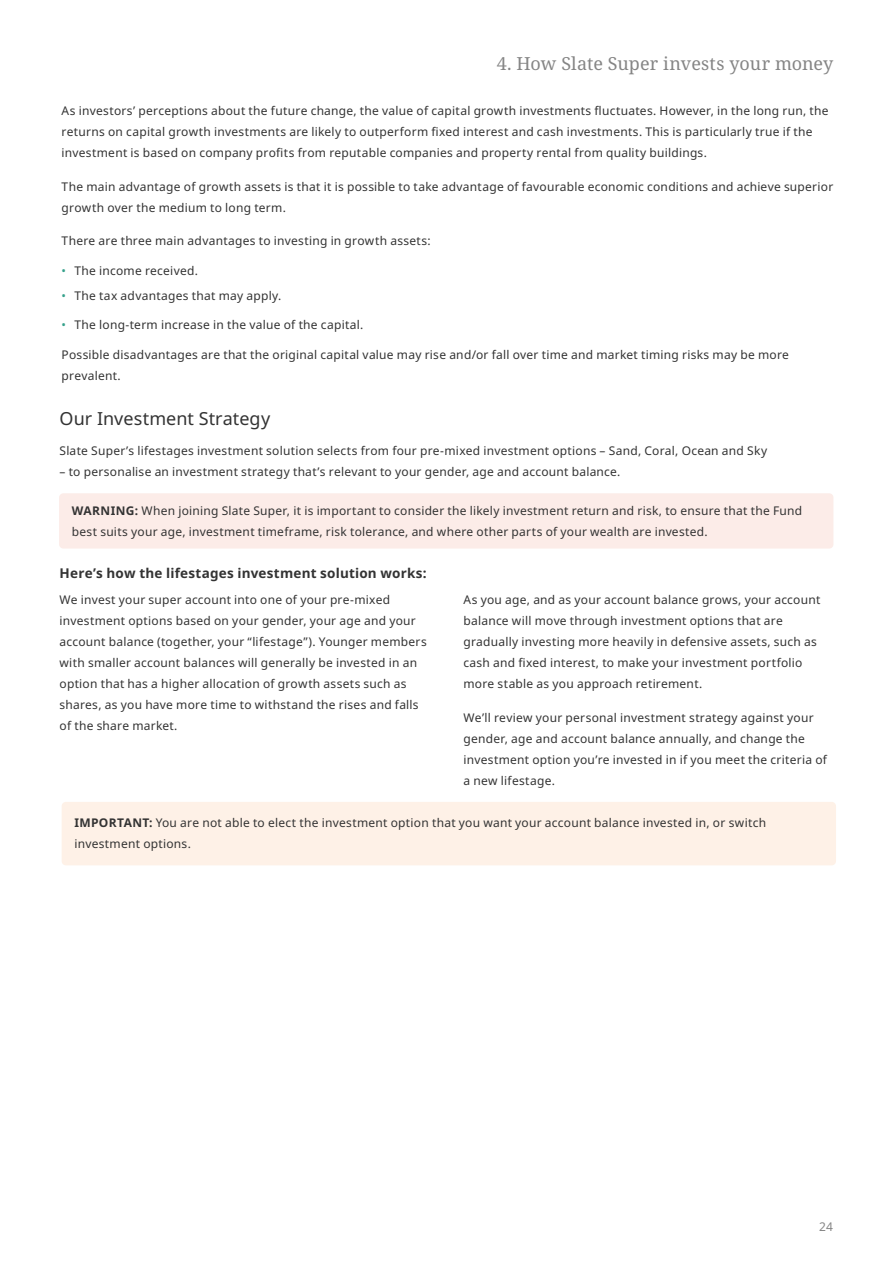
<style>
.page{position:relative;width:893px;height:1263px;background:#fff}
.page>*{position:absolute;margin:0;border:0;box-sizing:border-box;transform-origin:0 0}
.t1{font:18px "Noto Serif";color:#858585}
.t2{font:18px "Noto Sans";letter-spacing:.005em;color:#333}
.t3{font:700 13.5px "Noto Sans";letter-spacing:.015em;color:#333}
.t4{font:12px/21px "Noto Sans";letter-spacing:.02em;color:#333}
.t5{font:12px "Noto Sans";color:#858585}
.s1{color:#36a18b}
.s2{font-weight:700}
</style>
<div class="page">
<div style="left:59px;top:493px;width:774px;height:56px;background:#fcece8;border-radius:4px"></div>
<div style="left:62px;top:802px;width:774px;height:63px;background:#fef1e7;border-radius:4px"></div>
<h1 class="t1" style="left:497px;top:51px;width:338px">4. How Slate Super invests your money</h1>
<p class="t4" style="left:62px;top:100px;width:768px">As investors’ perceptions about the future change, the value of capital growth investments fluctuates. However, in the long run, the returns on capital growth investments are likely to outperform fixed interest and cash investments. This is particularly true if the investment is based on company profits from reputable companies and property rental from quality buildings.</p>
<p class="t4" style="left:62px;top:176px;width:773px">The main advantage of growth assets is that it is possible to take advantage of favourable economic conditions and achieve superior growth over the medium to long term.</p>
<p class="t4" style="left:62px;top:231px;width:370px">There are three main advantages to investing in growth assets:</p>
<p class="t4" style="left:62px;top:260px;width:138px"><span class="s1">•</span> The income received.</p>
<p class="t4" style="left:62px;top:285px;width:221px"><span class="s1">•</span> The tax advantages that may apply.</p>
<p class="t4" style="left:62px;top:315px;width:303px"><span class="s1">•</span> The long-term increase in the value of the capital.</p>
<p class="t4" style="left:62px;top:344px;width:729px">Possible disadvantages are that the original capital value may rise and/or fall over time and market timing risks may be more prevalent.</p>
<h1 class="t2" style="left:60px;top:406px;width:212px">Our Investment Strategy</h1>
<p class="t4" style="left:60px;top:440px;width:709px">Slate Super’s lifestages investment solution selects from four pre-mixed investment options – Sand, Coral, Ocean and Sky</p>
<p class="t4" style="left:60px;top:461px;width:562px">– to personalise an investment strategy that’s relevant to your gender, age and account balance.</p>
<p class="t4" style="left:72px;top:500px;width:732px"><span class="s2">WARNING:</span> When joining Slate Super, it is important to consider the likely investment return and risk, to ensure that the Fund best suits your age, investment timeframe, risk tolerance, and where other parts of your wealth are invested.</p>
<p class="t3" style="left:60px;top:563px;width:369px">Here’s how the lifestages investment solution works:</p>
<p class="t4" style="left:60px;top:589px;width:369px">We invest your super account into one of your pre-mixed investment options based on your gender, your age and your account balance (together, your “lifestage”). Younger members with smaller account balances will generally be invested in an option that has a higher allocation of growth assets such as shares, as you have more time to withstand the rises and falls of the share market.</p>
<p class="t4" style="left:463px;top:589px;width:358px">As you age, and as your account balance grows, your account balance will move through investment options that are gradually investing more heavily in defensive assets, such as cash and fixed interest, to make your investment portfolio more stable as you approach retirement.</p>
<p class="t4" style="left:463px;top:707px;width:365px">We’ll review your personal investment strategy against your gender, age and account balance annually, and change the investment option you’re invested in if you meet the criteria of a new lifestage.</p>
<p class="t4" style="left:74px;top:813px;width:693px"><span class="s2">IMPORTANT:</span> You are not able to elect the investment option that you want your account balance invested in, or switch investment options.</p>
<p class="t5" style="left:819px;top:1218px;width:15px">24</p>
</div>
